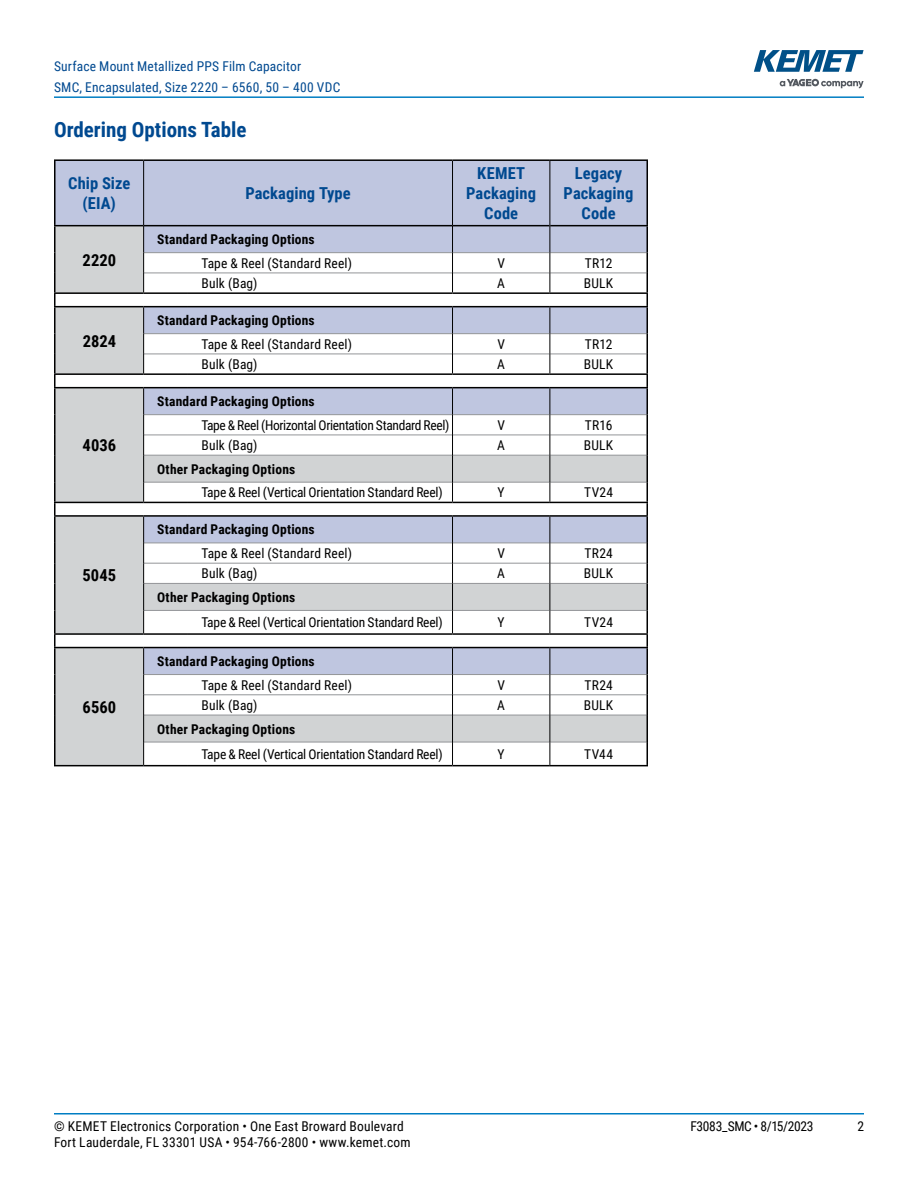
<style>
.page{position:relative;width:918px;height:1188px;background:#fff}
.page>*{position:absolute;margin:0;border:0;box-sizing:border-box;transform-origin:0 0}
.t1{font:700 21px "Roboto Condensed";color:#004990}
.t2{font:700 16.5px/19.8px "Roboto Condensed";letter-spacing:.005em;color:#004990;text-align:center}
.t3{font:700 16.5px "Roboto Condensed";letter-spacing:.005em;color:#000}
.t4{font:13.5px "Roboto Condensed";letter-spacing:.01em;color:#000}
.t5{font:700 13.5px "Roboto Condensed";letter-spacing:.015em;color:#000}
.t6{font:13.5px "Roboto Condensed";letter-spacing:-.015em;color:#000}
.t7{font:13.5px/21px "Roboto Condensed";letter-spacing:.015em;color:#004990}
.t8{font:13.5px "Roboto Condensed";letter-spacing:-.025em;color:#000}
.t9{font:13.5px "Roboto Condensed";letter-spacing:-.02em;color:#000}
</style>
<div class="page">
<hr style="left:54px;top:1113px;width:810px;height:2px;background:#007dc3">
<hr style="left:54px;top:96px;width:810px;height:2px;background:#007dc3">
<svg style="left:780px;top:79px;width:84px;height:9px"></svg>
<svg style="left:754px;top:50px;width:110px;height:22px"></svg>
<hr style="left:188px;top:765px;width:265px;height:1px;background:#000">
<hr style="left:54px;top:159px;width:90px;height:2px;background:#000">
<hr style="left:144px;top:159px;width:44px;height:2px;background:#000">
<hr style="left:188px;top:159px;width:265px;height:2px;background:#000">
<hr style="left:453px;top:159px;width:97px;height:2px;background:#000">
<hr style="left:550px;top:159px;width:98px;height:2px;background:#000">
<hr style="left:54px;top:765px;width:90px;height:1px;background:#000">
<hr style="left:144px;top:765px;width:44px;height:1px;background:#000">
<hr style="left:453px;top:765px;width:97px;height:1px;background:#000">
<hr style="left:550px;top:765px;width:98px;height:1px;background:#000">
<svg style="left:54px;top:160px;width:594px;height:605px"></svg>
<hr style="left:54px;top:647px;width:90px;height:1px;background:#000">
<hr style="left:144px;top:647px;width:44px;height:1px;background:#000">
<hr style="left:188px;top:647px;width:265px;height:1px;background:#000">
<hr style="left:453px;top:647px;width:97px;height:1px;background:#000">
<hr style="left:550px;top:647px;width:98px;height:1px;background:#000">
<p class="t7" style="left:54px;top:55px;width:288px">Surface Mount Metallized PPS Film Capacitor<br>SMC, Encapsulated, Size 2220 – 6560, 50 – 400 VDC</p>
<h1 class="t1" style="left:54px;top:115px;width:194px">Ordering Options Table</h1>
<p class="t2" style="left:68px;top:173px;width:64px">Chip Size (EIA)</p>
<p class="t2" style="left:245px;top:183px;width:107px">Packaging Type</p>
<p class="t2" style="left:466px;top:163px;width:71px">KEMET<br>Packaging<br>Code</p>
<p class="t2" style="left:564px;top:163px;width:71px">Legacy<br>Packaging<br>Code</p>
<p class="t3" style="left:83px;top:248px;width:35px">2220</p>
<p class="t3" style="left:83px;top:329px;width:35px">2824</p>
<p class="t3" style="left:83px;top:434px;width:35px">4036</p>
<p class="t3" style="left:82px;top:564px;width:35px">5045</p>
<p class="t3" style="left:83px;top:695px;width:35px">6560</p>
<p class="t5" style="left:157px;top:230px;width:159px">Standard Packaging Options</p>
<p class="t4" style="left:201px;top:254px;width:152px">Tape &amp; Reel (Standard Reel)</p>
<p class="t4" style="left:497px;top:254px;width:9px">V</p>
<p class="t4" style="left:585px;top:254px;width:29px">TR12</p>
<p class="t4" style="left:201px;top:274px;width:58px">Bulk (Bag)</p>
<p class="t4" style="left:497px;top:274px;width:9px">A</p>
<p class="t4" style="left:584px;top:274px;width:31px">BULK</p>
<p class="t5" style="left:157px;top:311px;width:159px">Standard Packaging Options</p>
<p class="t4" style="left:201px;top:335px;width:152px">Tape &amp; Reel (Standard Reel)</p>
<p class="t4" style="left:497px;top:335px;width:9px">V</p>
<p class="t4" style="left:585px;top:335px;width:29px">TR12</p>
<p class="t4" style="left:201px;top:355px;width:58px">Bulk (Bag)</p>
<p class="t4" style="left:497px;top:355px;width:9px">A</p>
<p class="t4" style="left:584px;top:355px;width:31px">BULK</p>
<p class="t5" style="left:157px;top:392px;width:159px">Standard Packaging Options</p>
<p class="t8" style="left:201px;top:416px;width:249px">Tape &amp; Reel (Horizontal Orientation Standard Reel)</p>
<p class="t4" style="left:497px;top:416px;width:9px">V</p>
<p class="t4" style="left:585px;top:416px;width:29px">TR16</p>
<p class="t4" style="left:201px;top:436px;width:58px">Bulk (Bag)</p>
<p class="t4" style="left:497px;top:436px;width:9px">A</p>
<p class="t4" style="left:584px;top:436px;width:31px">BULK</p>
<p class="t5" style="left:157px;top:459px;width:140px">Other Packaging Options</p>
<p class="t6" style="left:201px;top:483px;width:243px">Tape &amp; Reel (Vertical Orientation Standard Reel)</p>
<p class="t4" style="left:498px;top:483px;width:9px">Y</p>
<p class="t4" style="left:584px;top:483px;width:30px">TV24</p>
<p class="t5" style="left:157px;top:520px;width:159px">Standard Packaging Options</p>
<p class="t4" style="left:201px;top:544px;width:152px">Tape &amp; Reel (Standard Reel)</p>
<p class="t4" style="left:497px;top:544px;width:9px">V</p>
<p class="t4" style="left:584px;top:544px;width:30px">TR24</p>
<p class="t4" style="left:201px;top:564px;width:58px">Bulk (Bag)</p>
<p class="t4" style="left:497px;top:564px;width:9px">A</p>
<p class="t4" style="left:584px;top:564px;width:31px">BULK</p>
<p class="t5" style="left:157px;top:588px;width:140px">Other Packaging Options</p>
<p class="t6" style="left:201px;top:613px;width:243px">Tape &amp; Reel (Vertical Orientation Standard Reel)</p>
<p class="t4" style="left:498px;top:613px;width:9px">Y</p>
<p class="t4" style="left:584px;top:613px;width:30px">TV24</p>
<p class="t5" style="left:157px;top:652px;width:159px">Standard Packaging Options</p>
<p class="t4" style="left:201px;top:675px;width:152px">Tape &amp; Reel (Standard Reel)</p>
<p class="t4" style="left:497px;top:675px;width:9px">V</p>
<p class="t4" style="left:584px;top:675px;width:30px">TR24</p>
<p class="t4" style="left:201px;top:696px;width:58px">Bulk (Bag)</p>
<p class="t4" style="left:497px;top:696px;width:9px">A</p>
<p class="t4" style="left:584px;top:696px;width:31px">BULK</p>
<p class="t5" style="left:157px;top:719px;width:140px">Other Packaging Options</p>
<p class="t6" style="left:201px;top:745px;width:243px">Tape &amp; Reel (Vertical Orientation Standard Reel)</p>
<p class="t4" style="left:498px;top:745px;width:9px">Y</p>
<p class="t4" style="left:584px;top:745px;width:30px">TV44</p>
<p class="t4" style="left:54px;top:1116px;width:351px">© KEMET Electronics Corporation • One East Broward Boulevard</p>
<p class="t9" style="left:690px;top:1116px;width:125px">F3083_SMC • 8/15/2023</p>
<p class="t4" style="left:857px;top:1116px;width:8px">2</p>
<p class="t4" style="left:54px;top:1133px;width:358px">Fort Lauderdale, FL 33301 USA • 954-766-2800 • www.kemet.com</p>
</div>
